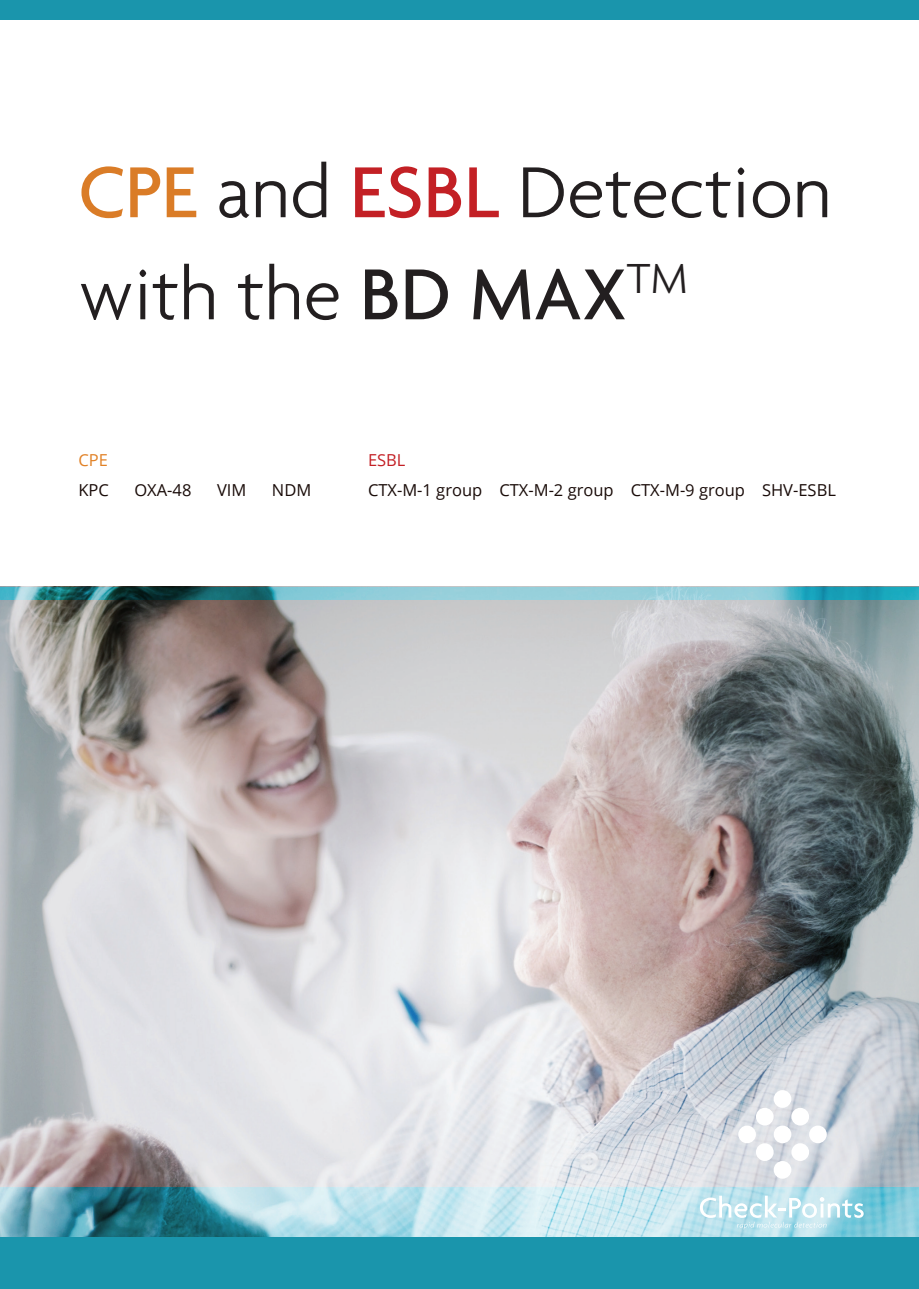
<style>
.page{position:relative;width:919px;height:1289px;background:#fff}
.page>*{position:absolute;margin:0;border:0;box-sizing:border-box;transform-origin:0 0}
.t1{font:300 78px/102px "Agenda";color:#231f20}
.t2{font:16.5px "Open Sans";color:#190b08}
.t3{font:16.5px "Open Sans";color:#c32025}
.t4{font:16.5px "Open Sans";color:#e18126}
.s1{font-weight:500;color:#da7c27}
.s2{font-weight:500;color:#c32025}
.s3{font-weight:500}
</style>
<div class="page">
<img style="left:0;top:586px;width:918px;height:601px">
<svg style="left:0;top:1187px;width:918px;height:101px;background:#54acbe"></svg>
<svg style="left:0;top:587px;width:918px;height:12px;background:#60a9b5"></svg>
<div style="left:0;top:0;width:918px;height:19px;background:#1a95ac"></div>
<div style="left:773px;top:1125px;width:18px;height:18px;background:#fff;border-radius:50%"></div>
<div style="left:755px;top:1107px;width:18px;height:18px;background:#fff;border-radius:50%"></div>
<div style="left:791px;top:1107px;width:18px;height:18px;background:#fff;border-radius:50%"></div>
<div style="left:755px;top:1143px;width:18px;height:17px;background:#fff;border-radius:50%"></div>
<div style="left:791px;top:1143px;width:18px;height:17px;background:#fff;border-radius:50%"></div>
<div style="left:773px;top:1090px;width:18px;height:17px;background:#fff;border-radius:50%"></div>
<div style="left:773px;top:1160px;width:18px;height:18px;background:#fff;border-radius:50%"></div>
<div style="left:738px;top:1125px;width:17px;height:18px;background:#fff;border-radius:50%"></div>
<div style="left:809px;top:1125px;width:17px;height:18px;background:#fff;border-radius:50%"></div>
<svg style="left:699px;top:1195px;width:164px;height:34px"></svg>
<h1 class="t1" style="left:78px;top:140px;width:755px"><span class="s1">CPE</span> and <span class="s2">ESBL</span> Detection with the <span class="s3">BD MAX</span><sup>TM</sup></h1>
<p class="t4" style="left:78px;top:448px;width:31px">CPE</p>
<p class="t3" style="left:368px;top:448px;width:39px">ESBL</p>
<p class="t2" style="left:78px;top:478px;width:32px">KPC</p>
<p class="t2" style="left:134px;top:478px;width:59px">OXA-48</p>
<p class="t2" style="left:217px;top:478px;width:31px">VIM</p>
<p class="t2" style="left:272px;top:478px;width:41px">NDM</p>
<p class="t2" style="left:368px;top:478px;width:469px">CTX-M-1 group CTX-M-2 group CTX-M-9 group SHV-ESBL</p>
</div>
